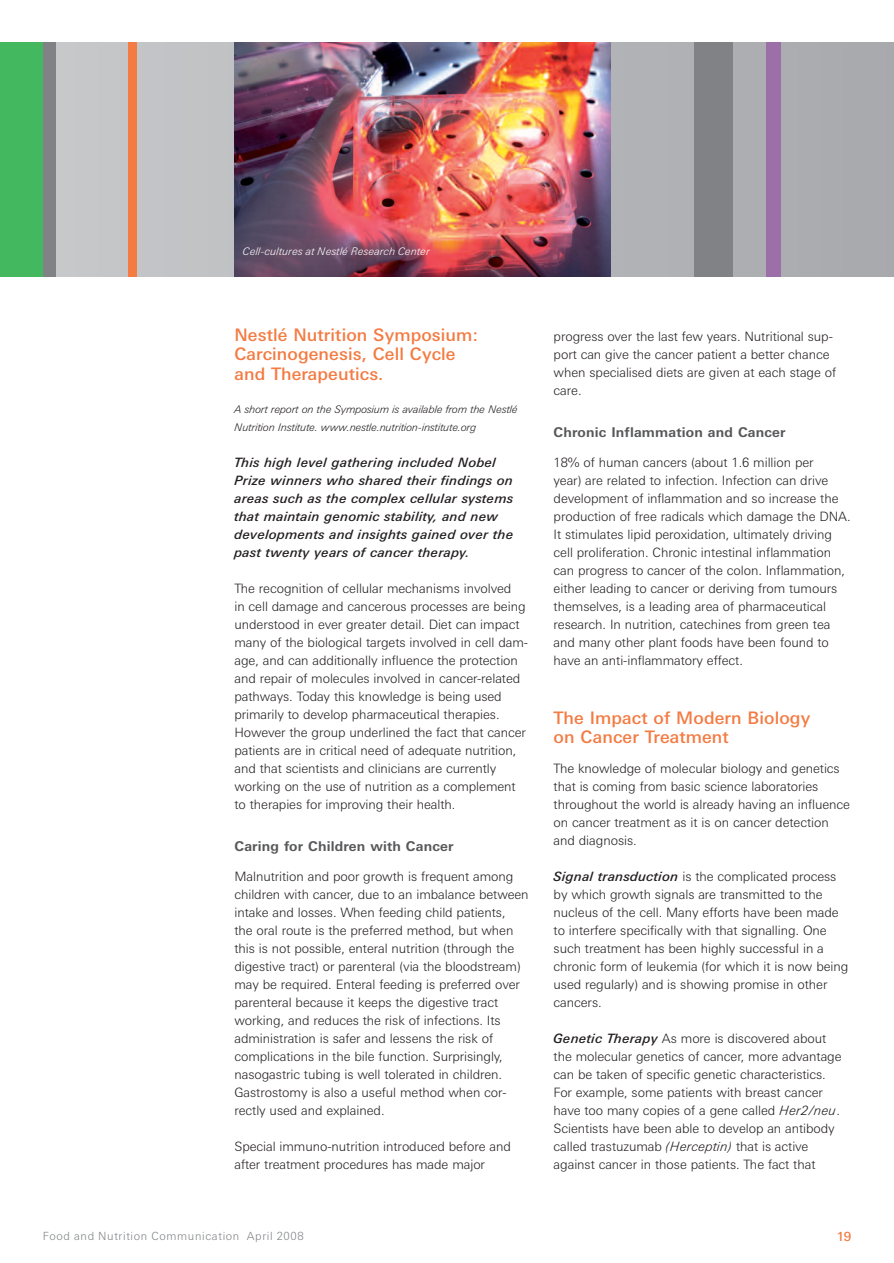
<style>
.page{position:relative;width:894px;height:1263px;background:#fff}
.page>*{position:absolute;margin:0;border:0;box-sizing:border-box;transform-origin:0 0}
.t1{font:500 17.25px/19.5px "LT Univers Basic";letter-spacing:.005em;color:#f47b42}
.t2{font:700 13.5px "LT Univers Basic";letter-spacing:.015em;color:#57585a}
.t3{font:300 12.9px/18px "LT Univers Basic";letter-spacing:-.005em;color:#231f20}
.t4{font:italic 500 12.9px/18px "LT Univers Basic";letter-spacing:.02em;color:#231f20}
.t5{font:500 12.6px "LT Univers Basic";color:#f47b42}
.t6{font:300 11.25px "LT Univers Basic";letter-spacing:.055em;color:#808285}
.t7{font:italic 300 10.5px/18px "LT Univers Basic";color:#231f20}
.t8{font:italic 300 10.5px "LT Univers Basic";letter-spacing:.02em;color:#fff}
.s1{font-weight:500;font-style:italic}
.s2{font-style:italic}
</style>
<div class="page">
<hr style="left:893px;top:43px;width:1px;height:234px;background:#a8a9ad">
<img style="left:0;top:42px;width:893px;height:235px">
<p class="t8" style="left:243px;top:247px;width:188px">Cell-cultures at Nestlé Research Center</p>
<h1 class="t1" style="left:234px;top:326px;width:245px">Nestlé Nutrition Symposium:<br>Carcinogenesis, Cell Cycle and Therapeutics.</h1>
<p class="t7" style="left:234px;top:401px;width:285px">A short report on the Symposium is available from the Nestlé<br>Nutrition Institute. www.nestle.nutrition-institute.org</p>
<p class="t4" style="left:234px;top:454px;width:280px">This high level gathering included Nobel Prize winners who shared their findings on areas such as the complex cellular systems that maintain genomic stability, and new developments and insights gained over the past twenty years of cancer therapy.</p>
<p class="t3" style="left:234px;top:580px;width:295px">The recognition of cellular mechanisms involved<br>in cell damage and cancerous processes are being understood in ever greater detail. Diet can impact many of the biological targets involved in cell dam&shy;age, and can additionally influence the protection and repair of molecules involved in cancer-related pathways. Today this knowledge is being used primarily to develop pharmaceutical therapies.<br>However the group underlined the fact that cancer patients are in critical need of adequate nutrition, and that scientists and clinicians are currently working on the use of nutrition as a complement to therapies for improving their health.</p>
<p class="t2" style="left:234px;top:841px;width:220px">Caring for Children with Cancer</p>
<p class="t3" style="left:234px;top:868px;width:296px">Malnutrition and poor growth is frequent among children with cancer, due to an imbalance between intake and losses. When feeding child patients,<br>the oral route is the preferred method, but when this is not possible, enteral nutrition (through the digestive tract) or parenteral (via the bloodstream) may be required. Enteral feeding is preferred over parenteral because it keeps the digestive tract working, and reduces the risk of infections. Its administration is safer and lessens the risk of complications in the bile function. Surprisingly, nasogastric tubing is well tolerated in children.<br>Gastrostomy is also a useful method when cor&shy;rectly used and explained.</p>
<p class="t3" style="left:234px;top:1138px;width:278px">Special immuno-nutrition introduced before and after treatment procedures has made major</p>
<p class="t3" style="left:553px;top:328px;width:284px">progress over the last few years. Nutritional sup&shy;port can give the cancer patient a better chance when specialised diets are given at each stage of care.</p>
<p class="t2" style="left:553px;top:427px;width:233px">Chronic Inflammation and Cancer</p>
<p class="t3" style="left:553px;top:454px;width:298px">18% of human cancers (about 1.6 million per<br>year) are related to infection. Infection can drive development of inflammation and so increase the production of free radicals which damage the DNA.<br>It stimulates lipid peroxidation, ultimately driving cell proliferation. Chronic intestinal inflammation can progress to cancer of the colon. Inflammation, either leading to cancer or deriving from tumours themselves, is a leading area of pharmaceutical research. In nutrition, catechines from green tea and many other plant foods have been found to have an anti-inflammatory effect.</p>
<h1 class="t1" style="left:553px;top:709px;width:258px">The Impact of Modern Biology on Cancer Treatment</h1>
<p class="t3" style="left:553px;top:760px;width:298px">The knowledge of molecular biology and genetics that is coming from basic science laboratories throughout the world is already having an influence on cancer treatment as it is on cancer detection and diagnosis.</p>
<p class="t3" style="left:553px;top:868px;width:296px"><span class="s1">Signal transduction</span> is the complicated process by which growth signals are transmitted to the nucleus of the cell. Many efforts have been made to interfere specifically with that signalling. One such treatment has been highly successful in a chronic form of leukemia (for which it is now being used regularly) and is showing promise in other cancers.</p>
<p class="t3" style="left:553px;top:1030px;width:289px"><span class="s1">Genetic Therapy</span> As more is discovered about the molecular genetics of cancer, more advantage can be taken of specific genetic characteristics.<br>For example, some patients with breast cancer have too many copies of a gene called <span class="s2">Her2/neu</span>.<br>Scientists have been able to develop an antibody called trastuzumab <span class="s2">(Herceptin)</span> that is active against cancer in those patients. The fact that</p>
<p class="t6" style="left:43px;top:1231px;width:262px">Food and Nutrition Communication April 2008</p>
<p class="t5" style="left:836px;top:1231px;width:17px">19</p>
</div>
